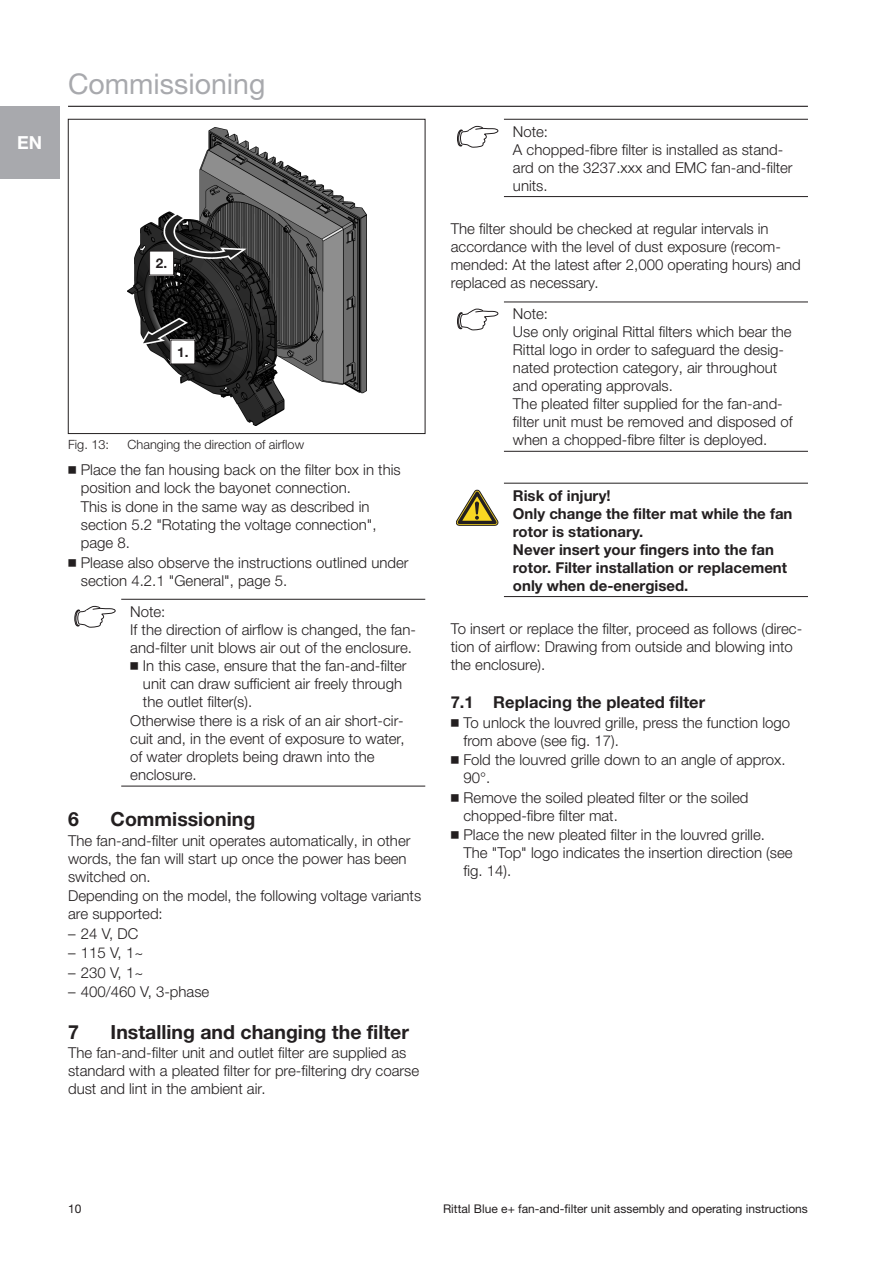
<style>
.page{position:relative;width:893px;height:1263px;background:#fff}
.page>*{position:absolute;margin:0;border:0;box-sizing:border-box;transform-origin:0 0}
.t1{font:28.5px "Neue Helvetica For Rittal";color:#a8a9ad}
.t2{font:700 19.5px "Neue Helvetica For Rittal";color:#231f20}
.t3{font:700 18px "Neue Helvetica For Rittal";color:#fff}
.t4{font:700 16.5px "Neue Helvetica For Rittal";color:#231f20}
.t5{font:300 15px/18px "Neue Helvetica For Rittal";color:#231f20}
.t6{font:700 15px/18px "Neue Helvetica For Rittal";color:#231f20}
.t7{font:700 13.5px "Neue Helvetica For Rittal";color:#231f20}
.t8{font:300 12.75px "Neue Helvetica For Rittal";color:#231f20}
.t9{font:12px "Neue Helvetica For Rittal";color:#231f20}
</style>
<div class="page">
<hr style="left:68px;top:106px;width:740px;height:1px;background:#231f20">
<div style="left:0;top:106px;width:60px;height:73px;background:#a8a9ad"></div>
<img style="left:127px;top:128px;width:239px;height:298px">
<div style="left:171px;top:340px;width:24px;height:24px;background:#fff"></div>
<div style="left:150px;top:251px;width:24px;height:24px;background:#fff"></div>
<div style="left:149px;top:251px;width:25px;height:24px;border:1px solid #231f20"></div>
<div style="left:68px;top:119px;width:357px;height:315px;border:1px solid #231f20"></div>
<hr style="left:121px;top:599px;width:304px;height:1px;background:#231f20">
<hr style="left:121px;top:786px;width:304px;height:1px;background:#231f20">
<svg style="left:74px;top:605px;width:42px;height:23px"></svg>
<hr style="left:504px;top:119px;width:304px;height:1px;background:#231f20">
<hr style="left:504px;top:196px;width:304px;height:1px;background:#231f20">
<svg style="left:457px;top:125px;width:42px;height:23px"></svg>
<hr style="left:504px;top:302px;width:304px;height:1px;background:#231f20">
<hr style="left:504px;top:451px;width:304px;height:1px;background:#231f20">
<svg style="left:457px;top:308px;width:42px;height:23px"></svg>
<hr style="left:504px;top:483px;width:304px;height:1px;background:#231f20">
<hr style="left:504px;top:596px;width:304px;height:1px;background:#231f20">
<svg style="left:456px;top:489px;width:43px;height:37px"></svg>
<p class="t3" style="left:17px;top:132px;width:27px">EN</p>
<h1 class="t1" style="left:68px;top:66px;width:199px">Commissioning</h1>
<p class="t7" style="left:156px;top:255px;width:13px">2.</p>
<p class="t7" style="left:177px;top:344px;width:13px">1.</p>
<p class="t8" style="left:68px;top:437px;width:43px">Fig. 13:</p>
<p class="t8" style="left:128px;top:437px;width:178px">Changing the direction of airflow</p>
<p class="t5" style="left:81px;top:460px;width:321px;text-indent:-13px">◾ Place the fan housing back on the filter box in this position and lock the bayonet connection.</p>
<p class="t5" style="left:81px;top:498px;width:297px">This is done in the same way as described in section 5.2 "Rotating the voltage connection", page 8.</p>
<p class="t5" style="left:81px;top:553px;width:329px;text-indent:-13px">◾ Please also observe the instructions outlined under section 4.2.1 "General", page 5.</p>
<p class="t5" style="left:130px;top:602px;width:37px">Note:</p>
<p class="t5" style="left:130px;top:620px;width:287px">If the direction of airflow is changed, the fan-</p>
<p class="t5" style="left:130px;top:638px;width:283px">and-filter unit blows air out of the enclosure.</p>
<p class="t5" style="left:130px;top:656px;width:278px">◾ In this case, ensure that the fan-and-filter</p>
<p class="t5" style="left:143px;top:674px;width:261px">unit can draw sufficient air freely through</p>
<p class="t5" style="left:143px;top:692px;width:111px">the outlet filter(s).</p>
<p class="t5" style="left:130px;top:712px;width:276px">Otherwise there is a risk of an air short-cir&shy;cuit and, in the event of exposure to water, of water droplets being drawn into the enclosure.</p>
<h2 class="t2" style="left:68px;top:807px;width:12px">6</h2>
<h2 class="t2" style="left:111px;top:807px;width:146px">Commissioning</h2>
<p class="t5" style="left:68px;top:831px;width:344px">The fan-and-filter unit operates automatically, in other words, the fan will start up once the power has been switched on.</p>
<p class="t5" style="left:68px;top:887px;width:355px">Depending on the model, the following voltage variants are supported:</p>
<p class="t5" style="left:68px;top:924px;width:72px">– 24 V, DC</p>
<p class="t5" style="left:68px;top:944px;width:77px">– 115 V, 1~</p>
<p class="t5" style="left:68px;top:963px;width:77px">– 230 V, 1~</p>
<p class="t5" style="left:68px;top:983px;width:143px">– 400/460 V, 3-phase</p>
<h2 class="t2" style="left:68px;top:1020px;width:12px">7</h2>
<h2 class="t2" style="left:111px;top:1020px;width:300px">Installing and changing the filter</h2>
<p class="t5" style="left:68px;top:1044px;width:353px">The fan-and-filter unit and outlet filter are supplied as standard with a pleated filter for pre-filtering dry coarse dust and lint in the ambient air.</p>
<p class="t5" style="left:513px;top:122px;width:281px">Note:<br>A chopped-fibre filter is installed as stand&shy;ard on the 3237.xxx and EMC fan-and-filter units.</p>
<p class="t5" style="left:451px;top:220px;width:352px">The filter should be checked at regular intervals in accordance with the level of dust exposure (recom&shy;mended: At the latest after 2,000 operating hours) and replaced as necessary.</p>
<p class="t5" style="left:513px;top:305px;width:281px">Note:<br>Use only original Rittal filters which bear the Rittal logo in order to safeguard the desig&shy;nated protection category, air throughout and operating approvals.<br>The pleated filter supplied for the fan-and&shy;filter unit must be removed and disposed of when a chopped-fibre filter is deployed.</p>
<p class="t6" style="left:513px;top:486px;width:281px">Risk of injury!<br>Only change the filter mat while the fan rotor is stationary.<br>Never insert your fingers into the fan rotor. Filter installation or replacement only when de-energised.</p>
<p class="t5" style="left:451px;top:620px;width:353px">To insert or replace the filter, proceed as follows (direc&shy;tion of airflow: Drawing from outside and blowing into the enclosure).</p>
<p class="t4" style="left:451px;top:692px;width:256px">7.1 Replacing the pleated filter</p>
<p class="t5" style="left:464px;top:713px;width:328px;text-indent:-13px">◾ To unlock the louvred grille, press the function logo from above (see fig. 17).</p>
<p class="t5" style="left:464px;top:751px;width:323px;text-indent:-13px">◾ Fold the louvred grille down to an angle of approx.<br>90°.</p>
<p class="t5" style="left:464px;top:788px;width:286px;text-indent:-13px">◾ Remove the soiled pleated filter or the soiled chopped-fibre filter mat.</p>
<p class="t5" style="left:464px;top:826px;width:331px;text-indent:-13px">◾ Place the new pleated filter in the louvred grille.<br>The "Top" logo indicates the insertion direction (see fig. 14).</p>
<p class="t9" style="left:68px;top:1201px;width:15px">10</p>
<p class="t9" style="left:443px;top:1201px;width:366px">Rittal Blue e+ fan-and-filter unit assembly and operating instructions</p>
</div>
